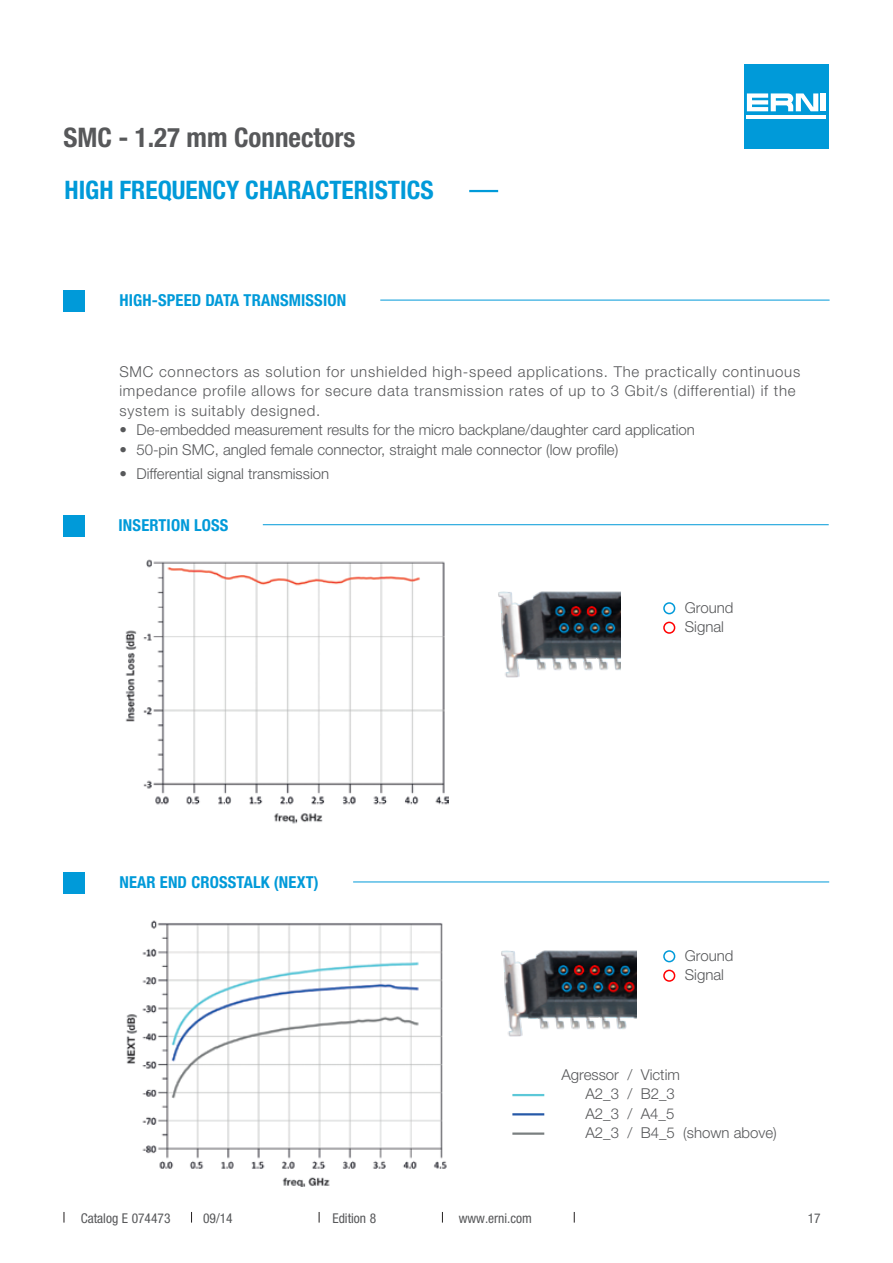
<style>
.page{position:relative;width:893px;height:1263px;background:#fff}
.page>*{position:absolute;margin:0;border:0;box-sizing:border-box;transform-origin:0 0}
.t1{font:700 condensed 27px "Helvetica Neue LT Pro";color:#57585a}
.t2{font:700 condensed 25.5px "Helvetica Neue LT Pro";color:#009ad9}
.t3{font:700 condensed 16.5px "Helvetica Neue LT Pro";letter-spacing:.01em;color:#009ad9}
.t4{font:300 15px/19.5px "Helvetica Neue LT Pro";color:#57585a}
.t5{font:300 15px/19.5px "Helvetica Neue LT Pro";letter-spacing:.05em;color:#57585a}
.t6{font:condensed 13.5px "Helvetica Neue LT Pro";color:#57585a}
</style>
<div class="page">
<div style="left:744px;top:64px;width:85px;height:85px;background:#009ad9"></div>
<hr style="left:747px;top:115px;width:79px;height:4px;background:#fff">
<div style="left:821px;top:93px;width:5px;height:18px;background:#fff"></div>
<svg style="left:747px;top:93px;width:71px;height:18px"></svg>
<hr style="left:380px;top:300px;width:450px;height:1px;background:#009ad9">
<hr style="left:353px;top:881px;width:476px;height:1px;background:#009ad9">
<div style="left:64px;top:873px;width:21px;height:21px;background:#009ad9"></div>
<div style="left:64px;top:291px;width:21px;height:21px;background:#009ad9"></div>
<hr style="left:469px;top:190px;width:29px;height:2px;background:#009ad9">
<img style="left:126px;top:920px;width:321px;height:266px">
<hr style="left:263px;top:524px;width:566px;height:1px;background:#009ad9">
<div style="left:63px;top:515px;width:21px;height:22px;background:#009ad9"></div>
<img style="left:125px;top:559px;width:324px;height:265px">
<img style="left:498px;top:591px;width:123px;height:86px">
<img style="left:501px;top:950px;width:136px;height:86px">
<div style="left:663px;top:602px;width:12px;height:12px;border:2px solid #009ad9;border-radius:50%"></div>
<div style="left:663px;top:622px;width:12px;height:12px;border:2px solid #f00;border-radius:50%"></div>
<div style="left:663px;top:950px;width:12px;height:12px;border:2px solid #009ad9;border-radius:50%"></div>
<div style="left:663px;top:970px;width:12px;height:12px;border:2px solid #f00;border-radius:50%"></div>
<hr style="left:512px;top:1113px;width:32px;height:2px;background:#2659a8">
<hr style="left:512px;top:1132px;width:32px;height:3px;background:#7a7f80">
<hr style="left:512px;top:1094px;width:32px;height:2px;background:#5cc8d8">
<h1 class="t1" style="left:63px;top:121px;width:294px">SMC - 1.27 mm Connectors</h1>
<h2 class="t2" style="left:64px;top:175px;width:371px">HIGH FREQUENCY CHARACTERISTICS</h2>
<p class="t3" style="left:119px;top:290px;width:228px">HIGH-SPEED DATA TRANSMISSION</p>
<p class="t5" style="left:119px;top:361px;width:682px">SMC connectors as solution for unshielded high-speed applications. The practically continuous impedance profile allows for secure data transmission rates of up to 3 Gbit/s (differential) if the system is suitably designed.</p>
<p class="t4" style="left:119px;top:420px;width:577px">• De-embedded measurement results for the micro backplane/daughter card application</p>
<p class="t4" style="left:119px;top:439px;width:500px">• 50-pin SMC, angled female connector, straight male connector (low profile)</p>
<p class="t4" style="left:119px;top:463px;width:211px">• Differential signal transmission</p>
<p class="t3" style="left:119px;top:515px;width:111px">INSERTION LOSS</p>
<p class="t3" style="left:119px;top:872px;width:201px">NEAR END CROSSTALK (NEXT)</p>
<p class="t4" style="left:685px;top:597px;width:50px">Ground<br>Signal</p>
<p class="t4" style="left:685px;top:945px;width:50px">Ground<br>Signal</p>
<p class="t4" style="left:585px;top:1064px;width:193px;text-indent:-24px">Agressor / Victim<br>A2_3 / B2_3<br>A2_3 / A4_5<br>A2_3 / B4_5 (shown above)</p>
<p class="t6" style="left:81px;top:1210px;width:91px">Catalog E 074473</p>
<p class="t6" style="left:203px;top:1210px;width:31px">09/14</p>
<p class="t6" style="left:332px;top:1210px;width:45px">Edition 8</p>
<p class="t6" style="left:459px;top:1210px;width:75px">www.erni.com</p>
<p class="t6" style="left:808px;top:1210px;width:14px">17</p>
</div>
